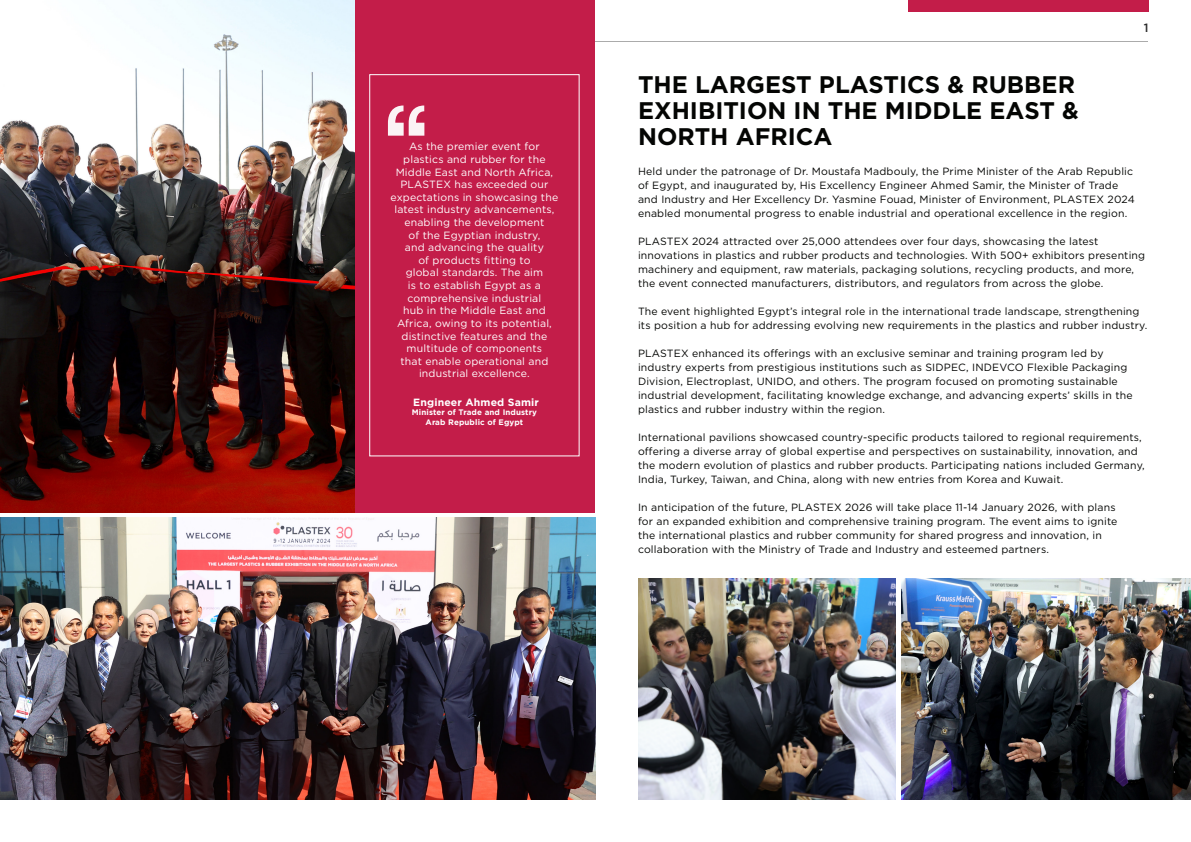
<style>
.page{position:relative;width:1191px;height:842px;background:#fff}
.page>*{position:absolute;margin:0;border:0;box-sizing:border-box;transform-origin:0 0}
.XXL{font:700 24px "Gotham";color:#040503}
.t1{font:500 12px "Gotham";color:#2b2b2b}
.t2{font:10.5px/14px "Gotham";letter-spacing:.015em;color:#040503}
.t3{font:10.5px/12.6px "Gotham";letter-spacing:.015em;color:#fff;text-align:center}
.t4{font:700 10.5px "Gotham";letter-spacing:.015em;color:#fff}
.t5{font:700 8px/9.6px "Gotham";letter-spacing:.015em;color:#fff;text-align:center}
</style>
<div class="page">
<div style="left:354px;top:0;width:241px;height:512px;background:#c31d49"></div>
<svg style="left:388px;top:105px;width:36px;height:31px"></svg>
<div style="left:369px;top:74px;width:210px;height:382px;border:1px solid #fff"></div>
<img style="left:638px;top:579px;width:258px;height:220px">
<img style="left:901px;top:579px;width:290px;height:220px">
<img style="left:0;top:0;width:354px;height:512px">
<img style="left:0;top:518px;width:595px;height:281px">
<div style="left:908px;top:0;width:240px;height:11px;background:#c31d49"></div>
<hr style="left:595px;top:41px;width:553px;height:1px;background:#ababab">
<p class="t3" style="left:409px;top:140px;width:132px">As the premier event for</p>
<p class="t3" style="left:390px;top:153px;width:169px">plastics and rubber for the<br>Middle East and North Africa,<br>PLASTEX has exceeded our expectations in showcasing the latest industry advancements, enabling the development<br>of the Egyptian industry,<br>and advancing the quality<br>of products fitting to<br>global standards. The aim<br>is to establish Egypt as a comprehensive industrial<br>hub in the Middle East and<br>Africa, owing to its potential, distinctive features and the multitude of components<br>that enable operational and industrial excellence.</p>
<p class="t4" style="left:413px;top:395px;width:127px">Engineer Ahmed Samir</p>
<p class="t5" style="left:412px;top:408px;width:127px">Minister of Trade and Industry<br>Arab Republic of Egypt</p>
<p class="XXL" style="left:638px;top:69px;width:438px">THE LARGEST PLASTICS &amp; RUBBER</p>
<p class="XXL" style="left:638px;top:95px;width:442px">EXHIBITION IN THE MIDDLE EAST &amp;</p>
<p class="XXL" style="left:638px;top:121px;width:196px">NORTH AFRICA</p>
<p class="t1" style="left:1143px;top:21px;width:6px">1</p>
<p class="t2" style="left:638px;top:164px;width:498px">Held under the patronage of Dr. Moustafa Madbouly, the Prime Minister of the Arab Republic of Egypt, and inaugurated by, His Excellency Engineer Ahmed Samir, the Minister of Trade and Industry and Her Excellency Dr. Yasmine Fouad, Minister of Environment, PLASTEX 2024 enabled monumental progress to enable industrial and operational excellence in the region.</p>
<p class="t2" style="left:638px;top:234px;width:509px">PLASTEX 2024 attracted over 25,000 attendees over four days, showcasing the latest innovations in plastics and rubber products and technologies. With 500+ exhibitors presenting machinery and equipment, raw materials, packaging solutions, recycling products, and more, the event connected manufacturers, distributors, and regulators from across the globe.</p>
<p class="t2" style="left:638px;top:304px;width:511px">The event highlighted Egypt’s integral role in the international trade landscape, strengthening its position a hub for addressing evolving new requirements in the plastics and rubber industry.</p>
<p class="t2" style="left:638px;top:346px;width:496px">PLASTEX enhanced its offerings with an exclusive seminar and training program led by industry experts from prestigious institutions such as SIDPEC, INDEVCO Flexible Packaging Division, Electroplast, UNIDO, and others. The program focused on promoting sustainable industrial development, facilitating knowledge exchange, and advancing experts’ skills in the plastics and rubber industry within the region.</p>
<p class="t2" style="left:638px;top:430px;width:508px">International pavilions showcased country-specific products tailored to regional requirements, offering a diverse array of global expertise and perspectives on sustainability, innovation, and the modern evolution of plastics and rubber products. Participating nations included Germany, India, Turkey, Taiwan, and China, along with new entries from Korea and Kuwait.</p>
<p class="t2" style="left:638px;top:500px;width:481px">In anticipation of the future, PLASTEX 2026 will take place 11-14 January 2026, with plans for an expanded exhibition and comprehensive training program. The event aims to ignite the international plastics and rubber community for shared progress and innovation, in collaboration with the Ministry of Trade and Industry and esteemed partners.</p>
</div>
